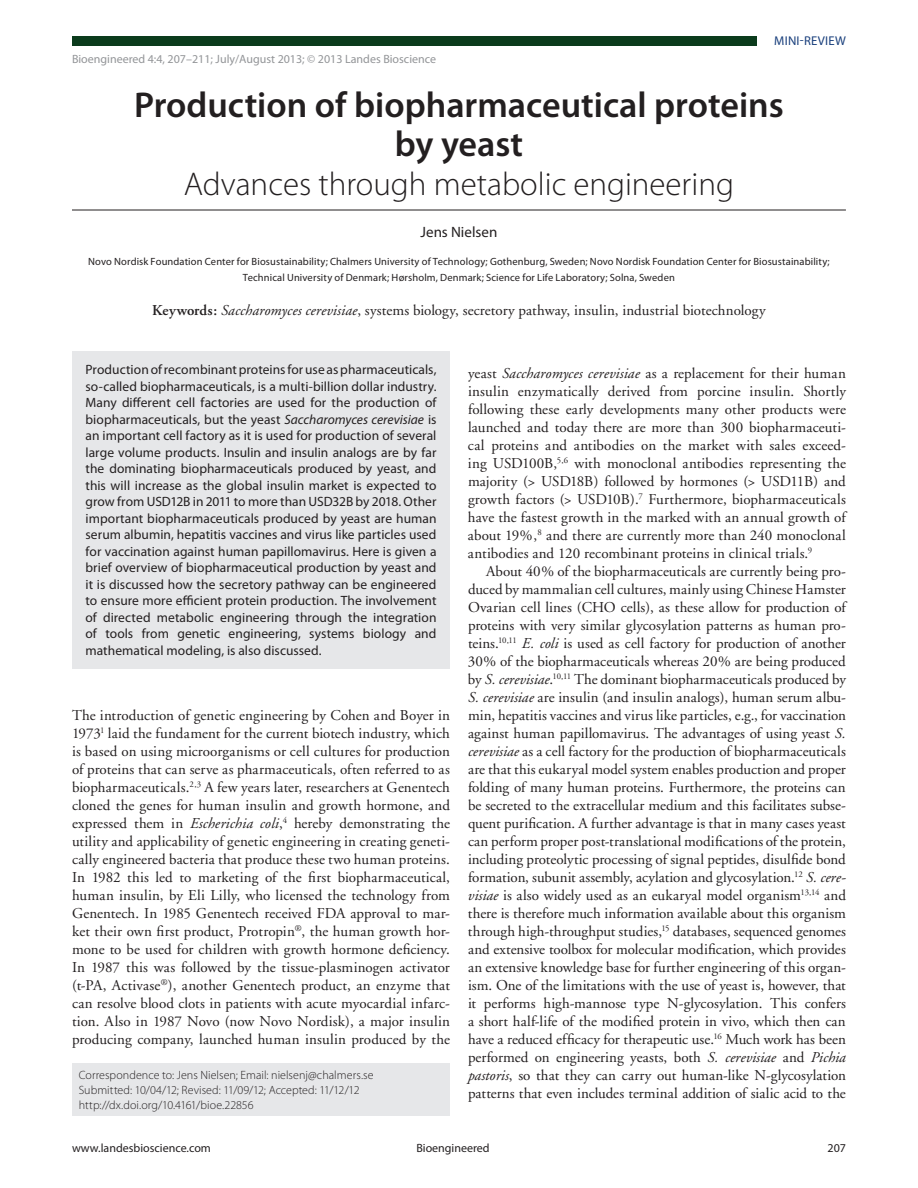
<style>
.page{position:relative;width:918px;height:1188px;background:#fff}
.page>*{position:absolute;margin:0;border:0;box-sizing:border-box;transform-origin:0 0}
.t1{font:600 36px/39px "Myriad Pro";color:#231f20;text-align:center}
.t2{font:300 33px "Myriad Pro";color:#231f20}
.t3{font:15px/18px "Adobe Garamond";letter-spacing:.005em;color:#231f20;text-align:justify}
.t4{font:15px "Myriad Pro";color:#231f20}
.t5{font:13.5px/16.5px "Myriad Pro";letter-spacing:.005em;color:#231f20;text-align:justify}
.t6{font:12.75px "Myriad Pro";color:#193f7c}
.t7{font:300 12px/15px "Myriad Pro";letter-spacing:.005em;color:#231f20}
.t8{font:12px "Myriad Pro";color:#939598}
.t9{font:12px "Myriad Pro";color:#231f20}
.t10{font:10.5px/15px "Myriad Pro";letter-spacing:.01em;color:#231f20;text-align:center}
.s1{font-weight:600}
.s2{font-style:italic}
</style>
<div class="page">
<div style="left:72px;top:36px;width:685px;height:10px;background:#0b3b1c"></div>
<div style="left:72px;top:1063px;width:378px;height:53px;background:#e6e7e9"></div>
<div style="left:72px;top:351px;width:378px;height:317px;background:#e6e7e9"></div>
<hr style="left:72px;top:210px;width:774px;height:1px;background:#231f20">
<p class="t8" style="left:72px;top:52px;width:366px">Bioengineered 4:4, 207–211; July/August 2013; © 2013 Landes Bioscience</p>
<p class="t6" style="left:774px;top:32px;width:45px">Mini-Review</p>
<h1 class="t1" style="left:134px;top:85px;width:651px">Production of biopharmaceutical proteins by yeast</h1>
<h2 class="t2" style="left:184px;top:164px;width:552px">Advances through metabolic engineering</h2>
<p class="t4" style="left:421px;top:223px;width:78px">Jens Nielsen</p>
<p class="t10" style="left:88px;top:254px;width:743px">Novo Nordisk Foundation Center for Biosustainability; Chalmers University of Technology; Gothenburg, Sweden; Novo Nordisk Foundation Center for Biosustainability;<br>Technical University of Denmark; Hørsholm, Denmark; Science for Life Laboratory; Solna, Sweden</p>
<p class="t3" style="left:152px;top:301px;width:615px"><span class="s1">Keywords:</span> <span class="s2">Saccharomyces cerevisiae</span>, systems biology, secretory pathway, insulin, industrial biotechnology</p>
<p class="t5" style="left:86px;top:361px;width:353px">Production of recombinant proteins for use as pharmaceuticals, so-called biopharmaceuticals, is a multi-billion dollar industry.<br>Many different cell factories are used for the production of biopharmaceuticals, but the yeast <span class="s2">Saccharomyces cerevisiae</span> is an important cell factory as it is used for production of several large volume products. Insulin and insulin analogs are by far the dominating biopharmaceuticals produced by yeast, and this will increase as the global insulin market is expected to grow from USD12B in 2011 to more than USD32B by 2018. Other important biopharmaceuticals produced by yeast are human serum albumin, hepatitis vaccines and virus like particles used for vaccination against human papillomavirus. Here is given a brief overview of biopharmaceutical production by yeast and it is discussed how the secretory pathway can be engineered to ensure more efficient protein production. The involvement of directed metabolic engineering through the integration of tools from genetic engineering, systems biology and mathematical modeling, is also discussed.</p>
<p class="t3" style="left:468px;top:365px;width:380px">yeast <span class="s2">Saccharomyces cerevisiae</span> as a replacement for their human insulin enzymatically derived from porcine insulin. Shortly following these early developments many other products were launched and today there are more than 300 biopharmaceuti&shy;cal proteins and antibodies on the market with sales exceed&shy;ing USD100B,<sup>5,6</sup> with monoclonal antibodies representing the majority (&gt; USD18B) followed by hormones (&gt; USD11B) and growth factors (&gt; USD10B).<sup>7</sup> Furthermore, biopharmaceuticals have the fastest growth in the marked with an annual growth of about 19%,<sup>8</sup> and there are currently more than 240 monoclonal antibodies and 120 recombinant proteins in clinical trials.<sup>9</sup></p>
<p class="t3" style="left:468px;top:563px;width:380px;text-indent:18px">About 40% of the biopharmaceuticals are currently being pro&shy;duced by mammalian cell cultures, mainly using Chinese Hamster Ovarian cell lines (CHO cells), as these allow for production of proteins with very similar glycosylation patterns as human pro&shy;teins.<sup>10,11</sup> <span class="s2">E. coli</span> is used as cell factory for production of another 30% of the biopharmaceuticals whereas 20% are being produced by <span class="s2">S. cerevisiae</span>.<sup>10,11</sup> The dominant biopharmaceuticals produced by <span class="s2">S. cerevisiae</span> are insulin (and insulin analogs), human serum albu&shy;min, hepatitis vaccines and virus like particles, e.g., for vaccination against human papillomavirus. The advantages of using yeast <span class="s2">S. cerevisiae</span> as a cell factory for the production of biopharmaceuticals are that this eukaryal model system enables production and proper folding of many human proteins. Furthermore, the proteins can be secreted to the extracellular medium and this facilitates subse&shy;quent purification. A further advantage is that in many cases yeast can perform proper post-translational modifications of the protein, including proteolytic processing of signal peptides, disulfide bond formation, subunit assembly, acylation and glycosylation.<sup>12</sup> <span class="s2">S. cere&shy;visiae</span> is also widely used as an eukaryal model organism<sup>13,14</sup> and there is therefore much information available about this organism through high-throughput studies,<sup>15</sup> databases, sequenced genomes and extensive toolbox for molecular modification, which provides an extensive knowledge base for further engineering of this organ&shy;ism. One of the limitations with the use of yeast is, however, that it performs high-mannose type N-glycosylation. This confers a short half-life of the modified protein in vivo, which then can have a reduced efficacy for therapeutic use.<sup>16</sup> Much work has been performed on engineering yeasts, both <span class="s2">S. cerevisiae</span> and <span class="s2">Pichia pastoris</span>, so that they can carry out human-like N-glycosylation patterns that even includes terminal addition of sialic acid to the</p>
<p class="t3" style="left:72px;top:707px;width:380px">The introduction of genetic engineering by Cohen and Boyer in 1973<sup>1</sup> laid the fundament for the current biotech industry, which is based on using microorganisms or cell cultures for production of proteins that can serve as pharmaceuticals, often referred to as biopharmaceuticals.<sup>2,3</sup> A few years later, researchers at Genentech cloned the genes for human insulin and growth hormone, and expressed them in <span class="s2">Escherichia coli</span>,<sup>4</sup> hereby demonstrating the utility and applicability of genetic engineering in creating geneti&shy;cally engineered bacteria that produce these two human proteins.<br>In 1982 this led to marketing of the first biopharmaceutical, human insulin, by Eli Lilly, who licensed the technology from Genentech. In 1985 Genentech received FDA approval to mar&shy;ket their own first product, Protropin<sup>®</sup>, the human growth hor&shy;mone to be used for children with growth hormone deficiency.<br>In 1987 this was followed by the tissue-plasminogen activator (t-PA, Activase<sup>®</sup>), another Genentech product, an enzyme that can resolve blood clots in patients with acute myocardial infarc&shy;tion. Also in 1987 Novo (now Novo Nordisk), a major insulin producing company, launched human insulin produced by the</p>
<p class="t7" style="left:79px;top:1068px;width:296px">Correspondence to: Jens Nielsen; Email: nielsenj@chalmers.se<br>Submitted: 10/04/12; Revised: 11/09/12; Accepted: 11/12/12 http://dx.doi.org/10.4161/bioe.22856</p>
<p class="t9" style="left:72px;top:1141px;width:140px">www.landesbioscience.com</p>
<p class="t9" style="left:416px;top:1141px;width:75px">Bioengineered</p>
<p class="t9" style="left:828px;top:1141px;width:20px">207</p>
</div>
